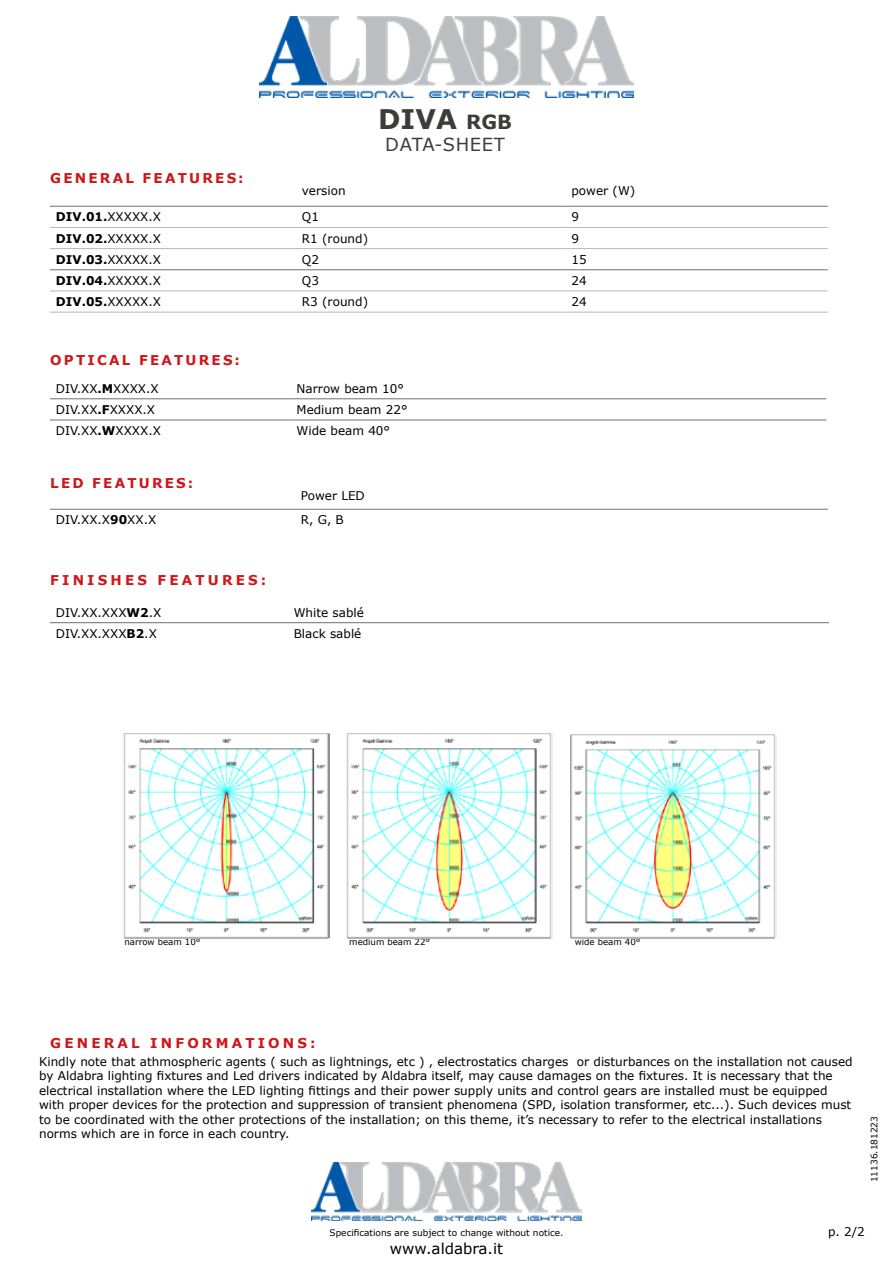
<style>
.page{position:relative;width:893px;height:1263px;background:#fff}
.page>*{position:absolute;margin:0;border:0;box-sizing:border-box;transform-origin:0 0}
.t1{font:700 27px "Verdana";color:#3c3c3b}
.t2{font:18px "Verdana";letter-spacing:.035em;color:#3c3c3b}
.t3{font:15px "Verdana";color:#000}
.t4{font:700 13.5px "Verdana";letter-spacing:.165em;color:#cd1719}
.t5{font:700 13.5px "Verdana";letter-spacing:.235em;color:#cd1719}
.t6{font:12px/14.4px "Verdana";color:#000}
.t7{font:700 12px "Verdana";color:#000}
.t8{font:9px "Verdana";color:#000}
.t9{font:8.7px "Verdana";color:#000}
.s1{font-size:19.5px}
.s2{font-weight:400}
.s3{font-weight:700}
</style>
<div class="page">
<img style="left:259px;top:17px;width:374px;height:80px">
<hr style="left:50px;top:227px;width:246px;height:1px;background:#b7b7b7">
<hr style="left:296px;top:227px;width:269px;height:1px;background:#b7b7b7">
<hr style="left:565px;top:227px;width:263px;height:1px;background:#b7b7b7">
<hr style="left:50px;top:248px;width:246px;height:1px;background:#b7b7b7">
<hr style="left:296px;top:248px;width:269px;height:1px;background:#b7b7b7">
<hr style="left:565px;top:248px;width:263px;height:1px;background:#b7b7b7">
<hr style="left:50px;top:291px;width:246px;height:1px;background:#b7b7b7">
<hr style="left:296px;top:291px;width:269px;height:1px;background:#b7b7b7">
<hr style="left:565px;top:291px;width:263px;height:1px;background:#b7b7b7">
<hr style="left:50px;top:312px;width:246px;height:1px;background:#b7b7b7">
<hr style="left:296px;top:312px;width:269px;height:1px;background:#b7b7b7">
<hr style="left:565px;top:312px;width:263px;height:1px;background:#b7b7b7">
<hr style="left:50px;top:206px;width:246px;height:1px;background:#706f6f">
<hr style="left:296px;top:206px;width:269px;height:1px;background:#706f6f">
<hr style="left:565px;top:206px;width:263px;height:1px;background:#706f6f">
<hr style="left:50px;top:269px;width:246px;height:1px;background:#706f6f">
<hr style="left:296px;top:269px;width:269px;height:1px;background:#706f6f">
<hr style="left:565px;top:269px;width:263px;height:1px;background:#706f6f">
<hr style="left:50px;top:509px;width:245px;height:1px;background:#706f6f">
<hr style="left:295px;top:509px;width:533px;height:1px;background:#706f6f">
<hr style="left:50px;top:398px;width:241px;height:1px;background:#706f6f">
<hr style="left:291px;top:398px;width:535px;height:1px;background:#706f6f">
<hr style="left:50px;top:420px;width:241px;height:1px;background:#706f6f">
<hr style="left:291px;top:420px;width:535px;height:1px;background:#706f6f">
<hr style="left:50px;top:622px;width:238px;height:1px;background:#706f6f">
<hr style="left:288px;top:622px;width:541px;height:1px;background:#706f6f">
<img style="left:123px;top:733px;width:207px;height:205px">
<img style="left:346px;top:733px;width:207px;height:205px">
<img style="left:570px;top:734px;width:206px;height:204px">
<img style="left:311px;top:1162px;width:271px;height:58px">
<p class="t4" style="left:50px;top:168px;width:195px">GENERAL FEATURES:</p>
<h1 class="t1" style="left:378px;top:100px;width:135px">DIVA <span class="s1">RGB</span></h1>
<h2 class="t2" style="left:385px;top:132px;width:121px">DATA-SHEET</h2>
<p class="t6" style="left:302px;top:183px;width:45px">version</p>
<p class="t6" style="left:571px;top:183px;width:65px">power (W)</p>
<p class="t7" style="left:56px;top:209px;width:107px">DIV.01.<span class="s2">XXXXX.X</span></p>
<p class="t6" style="left:302px;top:210px;width:19px">Q1</p>
<p class="t6" style="left:571px;top:210px;width:9px">9</p>
<p class="t7" style="left:56px;top:230px;width:107px">DIV.02.<span class="s2">XXXXX.X</span></p>
<p class="t6" style="left:302px;top:231px;width:68px">R1 (round)</p>
<p class="t6" style="left:571px;top:231px;width:9px">9</p>
<p class="t7" style="left:56px;top:251px;width:107px">DIV.03.<span class="s2">XXXXX.X</span></p>
<p class="t6" style="left:302px;top:252px;width:19px">Q2</p>
<p class="t6" style="left:571px;top:252px;width:17px">15</p>
<p class="t7" style="left:56px;top:272px;width:107px">DIV.04.<span class="s2">XXXXX.X</span></p>
<p class="t6" style="left:302px;top:273px;width:19px">Q3</p>
<p class="t6" style="left:571px;top:273px;width:17px">24</p>
<p class="t7" style="left:56px;top:293px;width:107px">DIV.05.<span class="s2">XXXXX.X</span></p>
<p class="t6" style="left:302px;top:294px;width:68px">R3 (round)</p>
<p class="t6" style="left:571px;top:294px;width:17px">24</p>
<p class="t4" style="left:50px;top:351px;width:191px">OPTICAL FEATURES:</p>
<p class="t6" style="left:56px;top:381px;width:104px">DIV.XX<span class="s3">.M</span>XXXX.X</p>
<p class="t6" style="left:297px;top:381px;width:109px">Narrow beam 10°</p>
<p class="t6" style="left:56px;top:402px;width:101px">DIV.XX<span class="s3">.F</span>XXXX.X</p>
<p class="t6" style="left:297px;top:402px;width:113px">Medium beam 22°</p>
<p class="t6" style="left:56px;top:423px;width:106px">DIV.XX<span class="s3">.W</span>XXXX.X</p>
<p class="t6" style="left:297px;top:423px;width:95px">Wide beam 40°</p>
<p class="t4" style="left:50px;top:473px;width:145px">LED FEATURES:</p>
<p class="t6" style="left:301px;top:488px;width:66px">Power LED</p>
<p class="t6" style="left:56px;top:513px;width:102px">DIV.XX.X<span class="s3">90</span>XX.X</p>
<p class="t6" style="left:301px;top:513px;width:45px">R, G, B</p>
<p class="t5" style="left:50px;top:570px;width:217px">FINISHES FEATURES:</p>
<p class="t6" style="left:56px;top:605px;width:107px">DIV.XX.XXX<span class="s3">W2</span>.X</p>
<p class="t6" style="left:294px;top:605px;width:72px">White sablé</p>
<p class="t6" style="left:56px;top:626px;width:102px">DIV.XX.XXX<span class="s3">B2</span>.X</p>
<p class="t6" style="left:294px;top:626px;width:69px">Black sablé</p>
<p class="t9" style="left:124px;top:936px;width:78px">narrow beam 10°</p>
<p class="t9" style="left:349px;top:936px;width:82px">medium beam 22°</p>
<p class="t9" style="left:575px;top:936px;width:67px">wide beam 40°</p>
<p class="t5" style="left:50px;top:1033px;width:267px">GENERAL INFORMATIONS:</p>
<p class="t6" style="left:39px;top:1054px;width:815px">Kindly note that athmospheric agents ( such as lightnings, etc ) , electrostatics charges or disturbances on the installation not caused by Aldabra lighting fixtures and Led drivers indicated by Aldabra itself, may cause damages on the fixtures. It is necessary that the electrical installation where the LED lighting fittings and their power supply units and control gears are installed must be equipped with proper devices for the protection and suppression of transient phenomena (SPD, isolation transformer, etc...). Such devices must to be coordinated with the other protections of the installation; on this theme, it’s necessary to refer to the electrical installations norms which are in force in each country.</p>
<p class="t8" style="left:868px;top:1182px;width:68px;rotate:-90deg">11136.181223</p>
<p class="t8" style="left:330px;top:1226px;width:235px">Specifications are subject to change without notice.</p>
<p class="t3" style="left:390px;top:1238px;width:115px">www.aldabra.it</p>
<p class="t6" style="left:828px;top:1224px;width:38px">p. 2/2</p>
</div>
